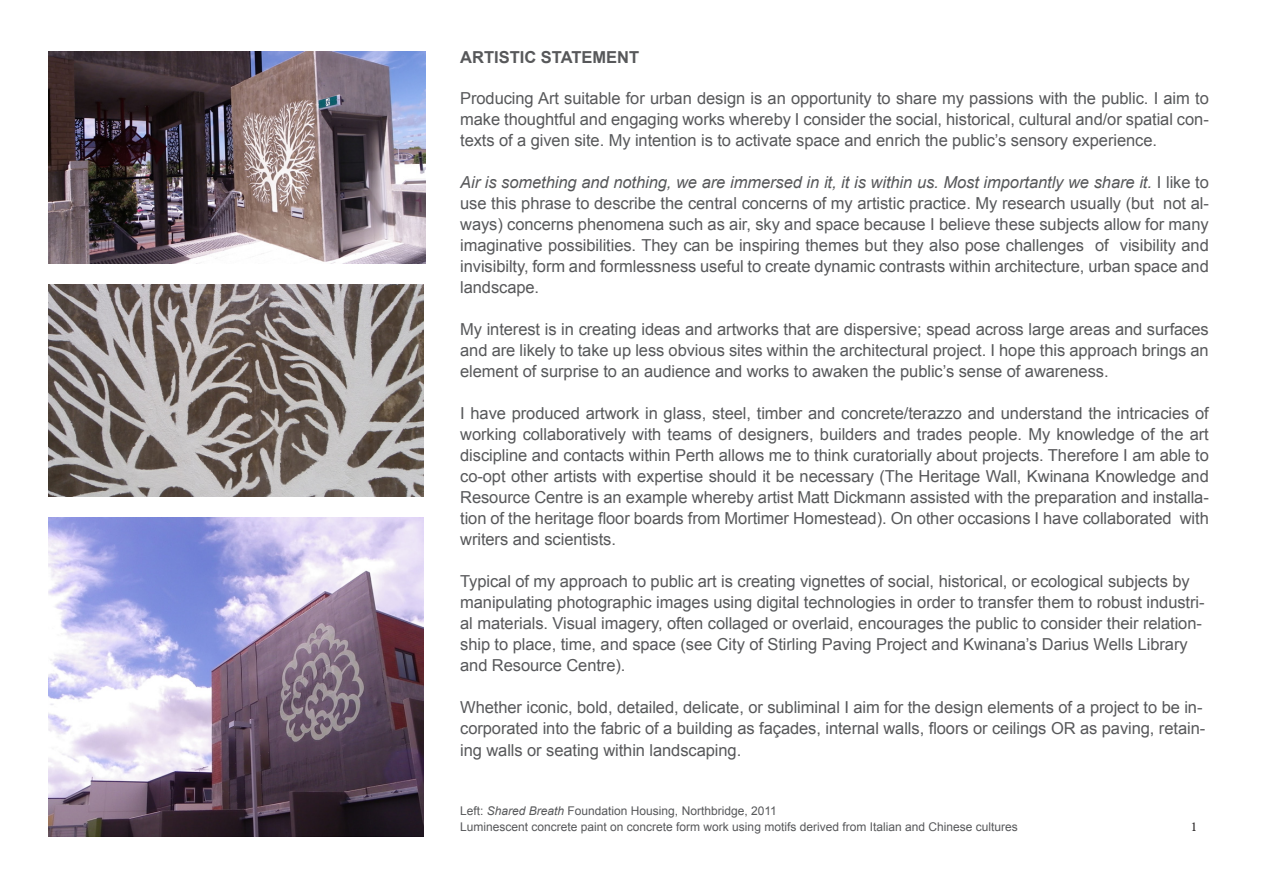
<style>
.page{position:relative;width:1263px;height:893px;background:#fff}
.page>*{position:absolute;margin:0;border:0;box-sizing:border-box;transform-origin:0 0}
.t1{font:16.5px/21px "Arial";letter-spacing:-.005em;color:#57585a;text-align:justify}
.t2{font:700 16.5px "Arial";color:#57585a}
.t3{font:13.5px "Minion Pro";color:#231f20}
.t4{font:12px "Arial";color:#57585a}
.s1{font-style:italic}
</style>
<div class="page">
<img style="left:49px;top:51px;width:376px;height:213px">
<img style="left:49px;top:517px;width:375px;height:319px">
<img style="left:49px;top:285px;width:375px;height:211px">
<p class="t2" style="left:460px;top:46px;width:181px">ARTISTIC STATEMENT</p>
<p class="t1" style="left:460px;top:88px;width:750px">Producing Art suitable for urban design is an opportunity to share my passions with the public. I aim to make thoughtful and engaging works whereby I consider the social, historical, cultural and/or spatial con&shy;texts of a given site. My intention is to activate space and enrich the public’s sensory experience.</p>
<p class="t1" style="left:460px;top:172px;width:750px"><span class="s1">Air is something and nothing, we are immersed in it, it is within us. Most importantly we share it.</span> I like to use this phrase to describe the central concerns of my artistic practice. My research usually (but not al&shy;ways) concerns phenomena such as air, sky and space because I believe these subjects allow for many imaginative possibilities. They can be inspiring themes but they also pose challenges of visibility and invisibilty, form and formlessness useful to create dynamic contrasts within architecture, urban space and landscape.</p>
<p class="t1" style="left:460px;top:319px;width:750px">My interest is in creating ideas and artworks that are dispersive; spead across large areas and surfaces and are likely to take up less obvious sites within the architectural project. I hope this approach brings an element of surprise to an audience and works to awaken the public’s sense of awareness.</p>
<p class="t1" style="left:460px;top:403px;width:750px">I have produced artwork in glass, steel, timber and concrete/terazzo and understand the intricacies of working collaboratively with teams of designers, builders and trades people. My knowledge of the art discipline and contacts within Perth allows me to think curatorially about projects. Therefore I am able to co-opt other artists with expertise should it be necessary (The Heritage Wall, Kwinana Knowledge and Resource Centre is an example whereby artist Matt Dickmann assisted with the preparation and installa&shy;tion of the heritage floor boards from Mortimer Homestead). On other occasions I have collaborated with writers and scientists.</p>
<p class="t1" style="left:460px;top:571px;width:746px;text-align:left">Typical of my approach to public art is creating vignettes of social, historical, or ecological subjects by manipulating photographic images using digital technologies in order to transfer them to robust industri&shy;al materials. Visual imagery, often collaged or overlaid, encourages the public to consider their relation&shy;ship to place, time, and space (see City of Stirling Paving Project and Kwinana’s Darius Wells Library and Resource Centre).</p>
<p class="t1" style="left:460px;top:697px;width:747px;text-align:left">Whether iconic, bold, detailed, delicate, or subliminal I aim for the design elements of a project to be in&shy;corporated into the fabric of a building as façades, internal walls, floors or ceilings OR as paving, retain&shy;ing walls or seating within landscaping.</p>
<p class="t4" style="left:460px;top:803px;width:318px">Left: <span class="s1">Shared Breath</span> Foundation Housing, Northbridge, 2011</p>
<p class="t4" style="left:460px;top:819px;width:559px">Luminescent concrete paint on concrete form work using motifs derived from Italian and Chinese cultures</p>
<p class="t3" style="left:1191px;top:818px;width:8px">1</p>
</div>
